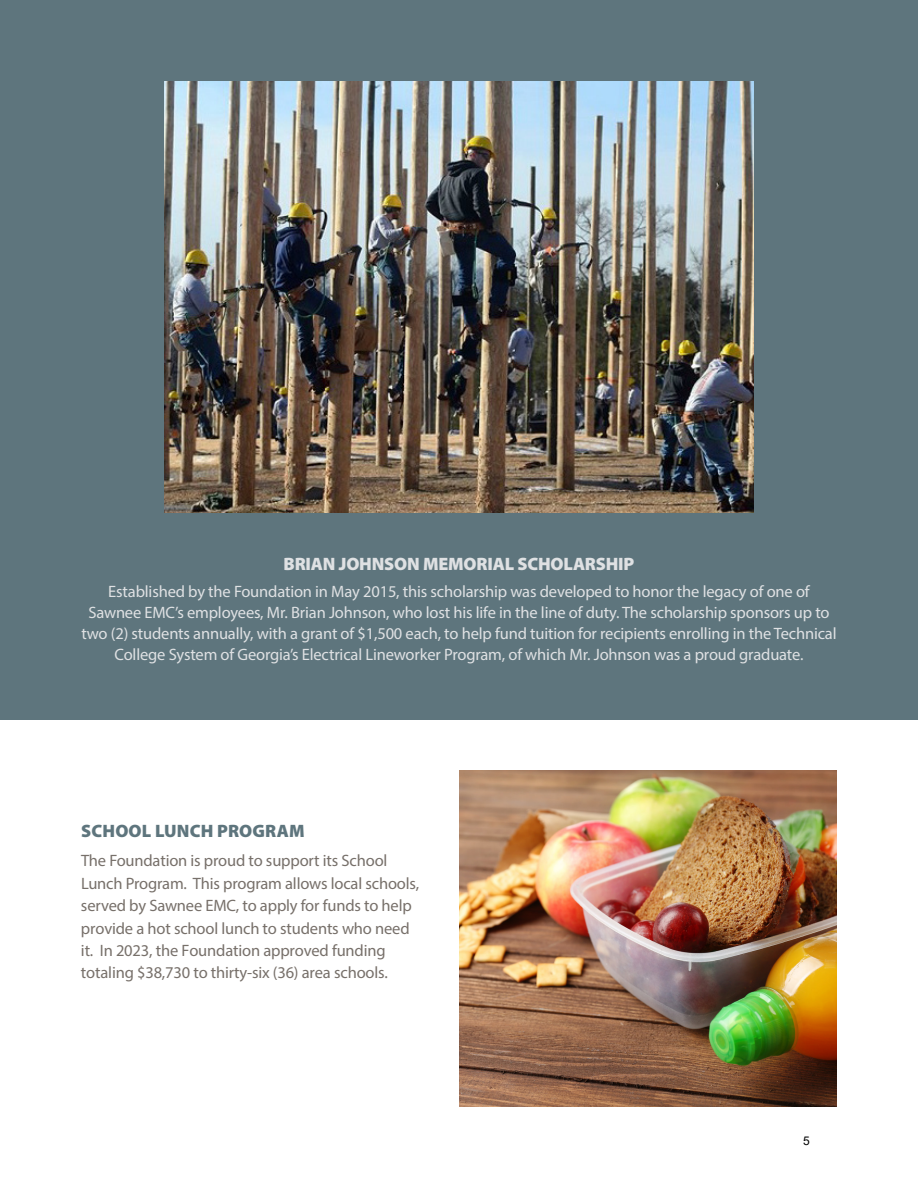
<style>
.page{position:relative;width:918px;height:1188px;background:#fff}
.page>*{position:absolute;margin:0;border:0;box-sizing:border-box;transform-origin:0 0}
.t1{font:900 18px "Myriad Pro";letter-spacing:-.01em;color:#dfe1e3}
.t2{font:900 18px "Myriad Pro";letter-spacing:.01em;color:#5e757d}
.t3{font:16.5px/21px "Myriad Pro";letter-spacing:-.01em;color:#dfe1e3;text-align:center}
.t4{font:16.5px/22.4px "Myriad Pro";letter-spacing:-.01em;color:#77706a}
.t5{font:12px "Arial";color:#000}
</style>
<div class="page">
<div style="left:0;top:0;width:918px;height:719px;background:#5e757d"></div>
<img style="left:165px;top:81px;width:588px;height:432px">
<img style="left:459px;top:770px;width:378px;height:336px">
<p class="t1" style="left:284px;top:553px;width:352px">BRIAN JOHNSON MEMORIAL SCHOLARSHIP</p>
<p class="t3" style="left:81px;top:581px;width:757px">Established by the Foundation in May 2015, this scholarship was developed to honor the legacy of one of Sawnee EMC’s employees, Mr. Brian Johnson, who lost his life in the line of duty. The scholarship sponsors up to two (2) students annually, with a grant of $1,500 each, to help fund tuition for recipients enrolling in the Technical College System of Georgia’s Electrical Lineworker Program, of which Mr. Johnson was a proud graduate.</p>
<p class="t2" style="left:81px;top:821px;width:225px">SCHOOL LUNCH PROGRAM</p>
<p class="t4" style="left:81px;top:849px;width:340px">The Foundation is proud to support its School Lunch Program. This program allows local schools, served by Sawnee EMC, to apply for funds to help provide a hot school lunch to students who need it. In 2023, the Foundation approved funding totaling $38,730 to thirty-six (36) area schools.</p>
<p class="t5" style="left:803px;top:1132px;width:8px">5</p>
</div>
